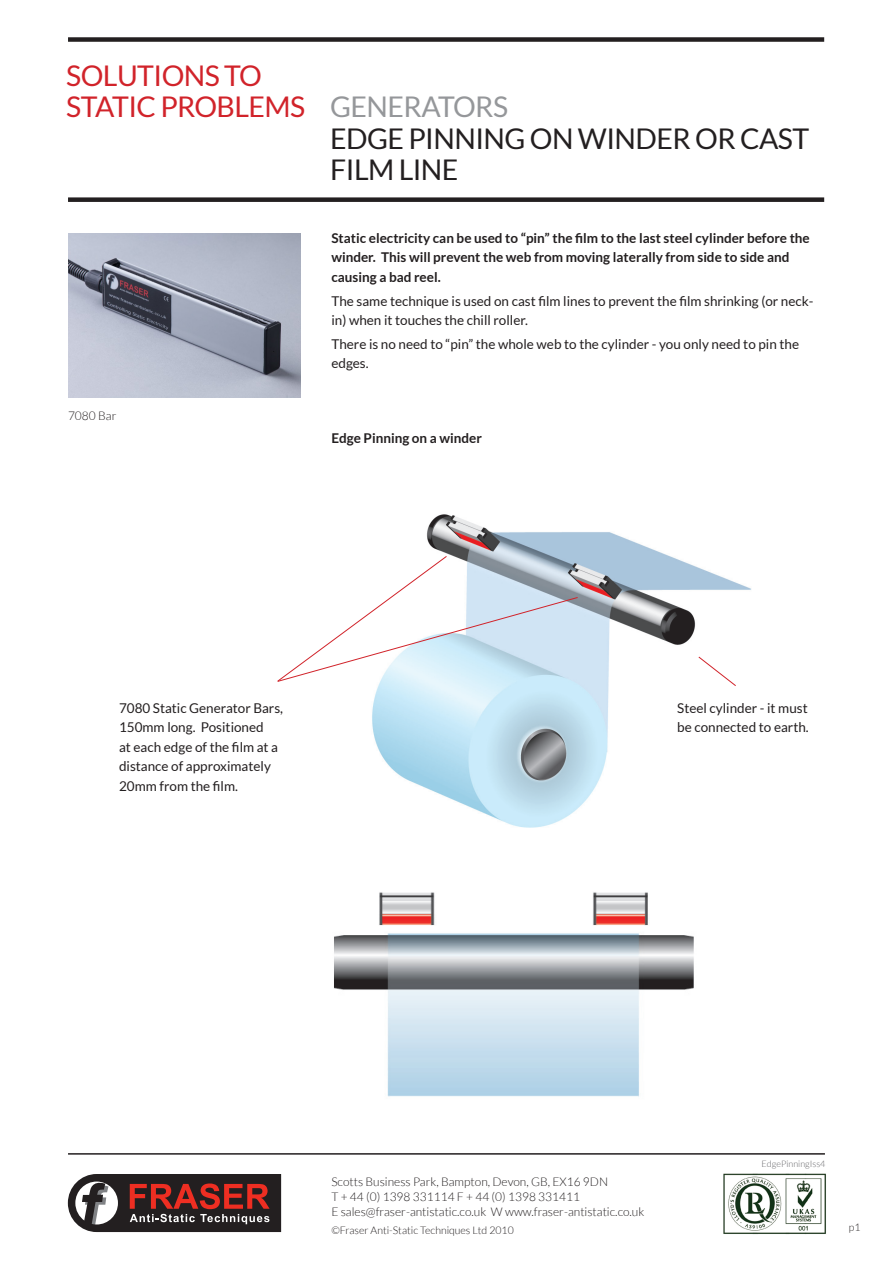
<style>
.page{position:relative;width:893px;height:1263px;background:#fff}
.page>*{position:absolute;margin:0;border:0;box-sizing:border-box;transform-origin:0 0}
.t1{font:28.5px/31.5px "Lato";letter-spacing:-.02em;color:#231f20}
.t2{font:28.5px/31.5px "Lato";letter-spacing:-.02em;color:#d1232a}
.Para_2{font:13.5px/19.5px "Lato";color:#231f20}
.Para_2-2{font:700 13.5px/19.5px "Lato";color:#231f20}
.t3{font:300 12px "Lato";color:#231f20}
.t4{font:300 10.5px "Lato";color:#231f20}
.t5{font:300 9px "Lato";color:#636366}
.s1{color:#95979a}
.s2{font-style:inherit}
</style>
<div class="page">
<hr style="left:68px;top:1153px;width:757px;height:1px;background:#231f20">
<img style="left:723px;top:1173px;width:103px;height:62px">
<svg style="left:68px;top:1174px;width:213px;height:58px;background:#5e403f"></svg>
<div style="left:68px;top:197px;width:756px;height:5px;background:#231f20"></div>
<div style="left:68px;top:37px;width:756px;height:5px;background:#231f20"></div>
<img style="left:68px;top:234px;width:232px;height:164px">
<img style="left:372px;top:514px;width:379px;height:314px">
<img style="left:334px;top:892px;width:360px;height:205px">
<svg style="left:698px;top:656px;width:39px;height:31px"></svg>
<svg style="left:277px;top:555px;width:301px;height:127px"></svg>
<p class="t2" style="left:66px;top:59px;width:240px">SOLUTIONS TO<br>STATIC PROBLEMS</p>
<p class="t3" style="left:68px;top:409px;width:50px">7080 Bar</p>
<p class="t1" style="left:330px;top:91px;width:480px"><span class="s1">GENERATORS<br></span>EDGE PINNING ON WINDER OR CAST<br>FILM LINE</p>
<p class="Para_2-2" style="left:331px;top:228px;width:480px">Static electricity can be used to “pin” the film to the last steel cylinder before the winder. This will prevent the web from moving laterally from side to side and causing a bad reel.</p>
<p class="Para_2" style="left:331px;top:291px;width:484px">The same technique is used on cast film lines to prevent the film shrinking (or neck&shy;in) when it touches the chill roller.</p>
<p class="Para_2" style="left:331px;top:334px;width:469px">There is no need to “pin” the whole web to the cylinder - you only need to pin the edges.</p>
<p class="Para_2-2" style="left:331px;top:428px;width:152px">Edge Pinning on a winder</p>
<p class="Para_2" style="left:119px;top:698px;width:166px">7080 Static Generator Bars,<br>150mm long. Positioned<br>at each edge of the film at a distance of approximately<br>20mm from the film.</p>
<p class="Para_2" style="left:677px;top:698px;width:133px">Steel cylinder - it must be connected to earth.</p>
<p class="t3" style="left:331px;top:1175px;width:278px">Scotts Business Park, Bampton, Devon, GB, EX16 9DN</p>
<p class="t3" style="left:331px;top:1190px;width:250px">T + 44 (0) 1398 331114 F + 44 (0) 1398 331411</p>
<p class="t3" style="left:331px;top:1205px;width:314px">E sales@fraser-antistatic.co.uk W www.fraser-antistatic.co.uk</p>
<p class="t4" style="left:331px;top:1224px;width:184px"><span class="s2">©</span>Fraser Anti-Static Techniques Ltd 2010</p>
<p class="t5" style="left:762px;top:1159px;width:65px">EdgePinningIss4</p>
<p class="t4" style="left:849px;top:1221px;width:13px">p1</p>
</div>
